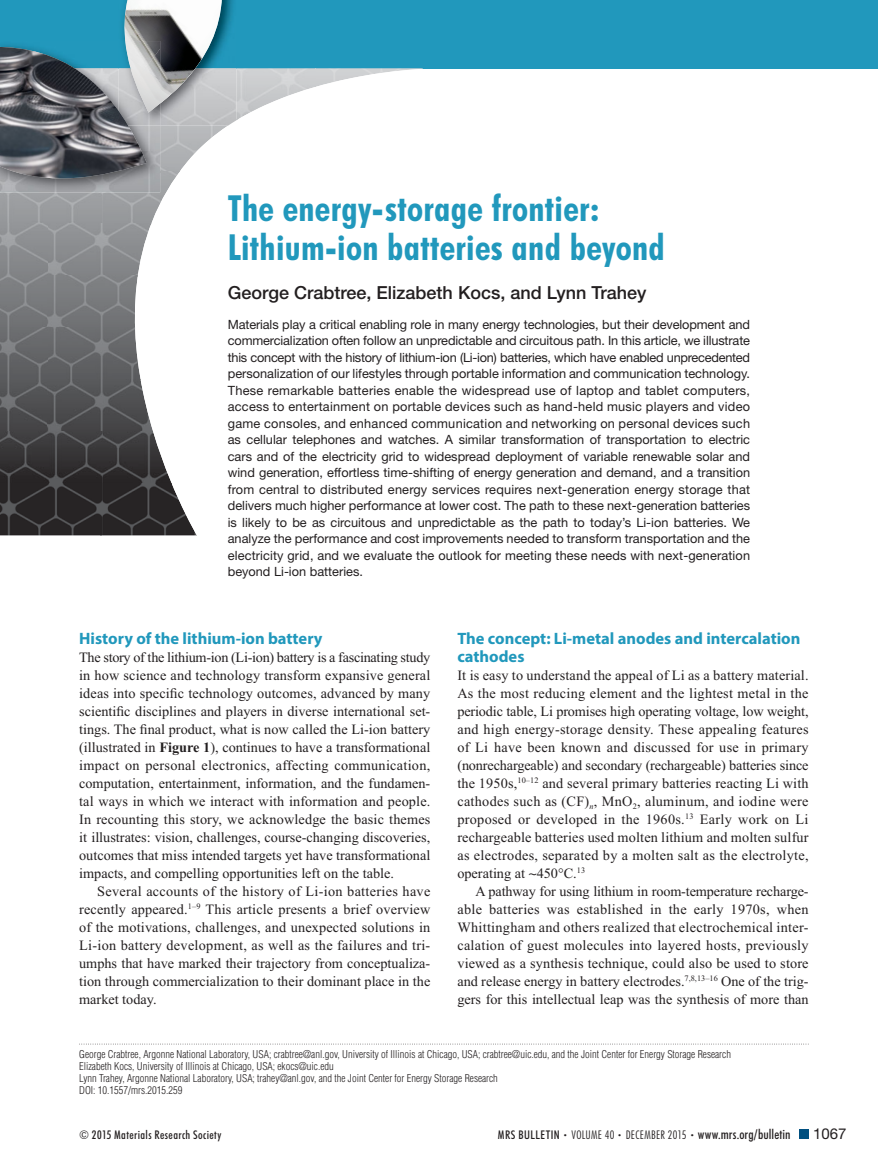
<style>
.page{position:relative;width:878px;height:1175px;background:#fff}
.page>*{position:absolute;margin:0;border:0;box-sizing:border-box;transform-origin:0 0}
.t1{font:700 condensed 36px/39px "Futura BT";letter-spacing:.01em;color:#2198bc}
.t2{font:500 18px "Helvetica Neue LT Std";color:#231f20}
.t3{font:700 16.5px/18px "Myriad Pro";color:#2198bc}
.t4{font:15px "Helvetica Neue LT Std";color:#231f20}
.t5{font:14.25px/18px "Times New Roman";color:#231f20;text-align:justify}
.t6{font:12.75px/16.5px "Helvetica Neue LT Std";letter-spacing:.01em;color:#231f20;text-align:justify}
.t7{font:300 condensed 12px "Futura BT";letter-spacing:.025em;color:#231f20}
.t8{font:500 condensed 12px "Futura BT";letter-spacing:.035em;color:#231f20}
.t9{font:300 condensed 10.5px/12px "Helvetica LT Std";color:#231f20}
.s1{font-weight:700}
.s2{font-family:"Tn Q"}
.s3{font-weight:500}
.s4{font-size:7.5px}
.s5{font-weight:500;font-size:13.5px}
</style>
<div class="page">
<div style="left:0;top:0;width:878px;height:68px;background:#2198bc"></div>
<div style="left:799px;top:1130px;width:9px;height:8px;background:#005080"></div>
<img style="left:316px;top:68px;width:107px;height:19px">
<img style="left:238px;top:68px;width:78px;height:51px">
<img style="left:101px;top:183px;width:71px;height:41px">
<img style="left:0;top:193px;width:101px;height:31px">
<img style="left:47px;top:224px;width:104px;height:52px">
<img style="left:0;top:224px;width:47px;height:208px">
<img style="left:47px;top:276px;width:91px;height:52px">
<img style="left:47px;top:328px;width:94px;height:52px">
<img style="left:47px;top:380px;width:106px;height:52px">
<img style="left:0;top:432px;width:172px;height:52px">
<img style="left:0;top:484px;width:197px;height:52px">
<img style="left:0;top:183px;width:160px;height:10px">
<svg style="left:0;top:0;width:238px;height:183px"></svg>
<img style="left:0;top:46px;width:147px;height:135px">
<svg style="left:79px;top:1043px;width:728px;height:1px"></svg>
<h1 class="t1" style="left:228px;top:192px;width:438px">The energy-storage frontier:<br>Lithium-ion batteries and beyond</h1>
<p class="t2" style="left:228px;top:286px;width:420px">George Crabtree , Elizabeth Kocs , and Lynn Trahey</p>
<p class="t6" style="left:228px;top:317px;width:524px">Materials play a critical enabling role in many energy technologies, but their development and commercialization often follow an unpredictable and circuitous path. In this article, we illustrate this concept with the history of lithium-ion (Li-ion) batteries, which have enabled unprecedented personalization of our lifestyles through portable information and communication technology.<br>These remarkable batteries enable the widespread use of laptop and tablet computers, access to entertainment on portable devices such as hand-held music players and video game consoles, and enhanced communication and networking on personal devices such as cellular telephones and watches. A similar transformation of transportation to electric cars and of the electricity grid to widespread deployment of variable renewable solar and wind generation, effortless time-shifting of energy generation and demand, and a transition from central to distributed energy services requires next-generation energy storage that delivers much higher performance at lower cost. The path to these next-generation batteries is likely to be as circuitous and unpredictable as the path to today’s Li-ion batteries. We analyze the performance and cost improvements needed to transform transportation and the electricity grid, and we evaluate the outlook for meeting these needs with next-generation beyond Li-ion batteries.</p>
<p class="t3" style="left:79px;top:631px;width:245px">History of the lithium-ion battery</p>
<p class="t5" style="left:79px;top:649px;width:353px">The story of the lithium-ion (Li-ion) battery is a fascinating study in how science and technology transform expansive general ideas into specific technology outcomes, advanced by many scientific disciplines and players in diverse international set&shy;tings. The final product, what is now called the Li-ion battery (illustrated in <span class="s1">Figure 1</span> ), continues to have a transformational impact on personal electronics, affecting communication, computation, entertainment, information, and the fundamen&shy;tal ways in which we interact with information and people.<br>In recounting this story, we acknowledge the basic themes it illustrates: vision, challenges, course-changing discoveries, outcomes that miss intended targets yet have transformational impacts, and compelling opportunities left on the table.</p>
<p class="t5" style="left:79px;top:883px;width:353px;text-indent:18px">Several accounts of the history of Li-ion batteries have recently appeared. <sup>1</sup> <sup>–</sup> <sup>9</sup> This article presents a brief overview of the motivations, challenges, and unexpected solutions in Li-ion battery development, as well as the failures and tri&shy;umphs that have marked their trajectory from conceptualiza&shy;tion through commercialization to their dominant place in the market today.</p>
<p class="t3" style="left:457px;top:631px;width:344px">The concept: Li-metal anodes and intercalation cathodes</p>
<p class="t5" style="left:457px;top:667px;width:353px">It is easy to understand the appeal of Li as a battery material.<br>As the most reducing element and the lightest metal in the periodic table, Li promises high operating voltage, low weight, and high energy-storage density. These appealing features of Li have been known and discussed for use in primary (nonrechargeable) and secondary (rechargeable) batteries since the 1950s, <sup>10</sup> <sup>–</sup> <sup>12</sup> and several primary batteries reacting Li with cathodes such as (CF) <sub>n</sub> , MnO <sub>2</sub> , aluminum, and iodine were proposed or developed in the 1960s. <sup>13</sup> Early work on Li rechargeable batteries used molten lithium and molten sulfur as electrodes, separated by a molten salt as the electrolyte, operating at <span class="s2">∼</span> 450°C. <sup>13</sup></p>
<p class="t5" style="left:457px;top:883px;width:353px;text-indent:18px">A pathway for using lithium in room-temperature recharge&shy;able batteries was established in the early 1970s, when Whittingham and others realized that electrochemical inter&shy;calation of guest molecules into layered hosts, previously viewed as a synthesis technique, could also be used to store and release energy in battery electrodes. <sup>7</sup> <sup>,</sup> <sup>8</sup> <sup>,</sup> <sup>13</sup> <sup>–</sup> <sup>16</sup> One of the trig&shy;gers for this intellectual leap was the synthesis of more than</p>
<p class="t9" style="left:79px;top:1049px;width:653px">George Crabtree , Argonne National Laboratory , USA ; crabtree@anl.gov , University of Illinois at Chicago , USA ; crabtree@uic.edu , and the Joint Center for Energy Storage Research Elizabeth Kocs , University of Illinois at Chicago , USA ; ekocs@uic.edu<br>Lynn Trahey , Argonne National Laboratory , USA ; trahey@anl.gov , and the Joint Center for Energy Storage Research<br>DOI: 10.1557/mrs.2015.259</p>
<p class="t8" style="left:79px;top:1130px;width:144px">© 2015 Materials Research Society</p>
<p class="t7" style="left:498px;top:1130px;width:294px"><span class="s3">MRS BULLETIN</span> <span class="s4">•</span> VOLUME 40 <span class="s4">•</span> DECEMBER 2015 <span class="s4">•</span> <span class="s5">www.mrs.org/bulletin</span></p>
<p class="t4" style="left:813px;top:1128px;width:35px">1067</p>
</div>
